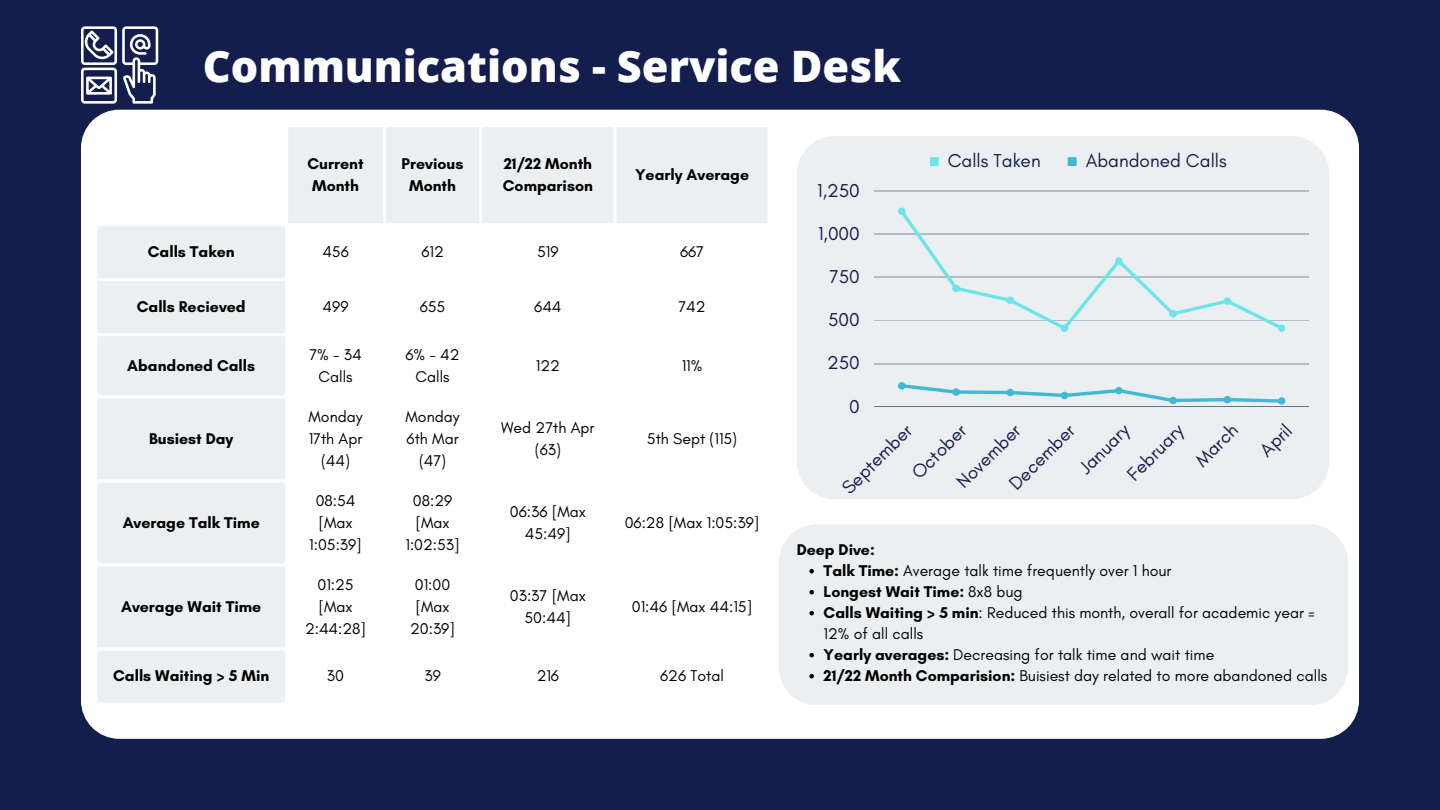
<style>
.page{position:relative;width:1440px;height:810px;background:#141e4d}
.page>*{position:absolute;margin:0;border:0;box-sizing:border-box;transform-origin:0 0}
.t1{font:800 43.3px "Open Sans";color:#fff}
.t2{font:19px "Glacial Indifference";color:#141e4d}
.t3{font:15.9px/21.8px "Glacial Indifference";color:#000;text-align:center}
.t4{font:700 15.9px/21.8px "Glacial Indifference";color:#000}
.s1{font-weight:700}
.s2{font-weight:400}
</style>
<div class="page">
<svg style="left:81px;top:26px;width:77px;height:78px"></svg>
<div style="left:81px;top:110px;width:1278px;height:629px;background:#fff"></div>
<div style="left:797px;top:136px;width:532px;height:363px;background:#eceff1"></div>
<div style="left:930px;top:157px;width:9px;height:9px;background:#6ce5e8"></div>
<div style="left:1068px;top:157px;width:9px;height:9px;background:#41b8d5"></div>
<hr style="left:875px;top:191px;width:434px;height:1px;background:#141e4d">
<hr style="left:875px;top:234px;width:434px;height:1px;background:#141e4d">
<hr style="left:875px;top:277px;width:434px;height:1px;background:#141e4d">
<hr style="left:875px;top:320px;width:434px;height:1px;background:#141e4d">
<hr style="left:875px;top:363px;width:434px;height:1px;background:#141e4d">
<hr style="left:875px;top:407px;width:434px;height:1px;background:#141e4d">
<svg style="left:895px;top:196px;width:390px;height:136px;background:#e5ecef"></svg>
<svg style="left:898px;top:382px;width:387px;height:23px;background:#cfe5ec"></svg>
<svg style="left:97px;top:127px;width:671px;height:575px;background:#f8f9f9"></svg>
<hr style="left:94px;top:127px;width:3px;height:575px;background:#fff">
<hr style="left:285px;top:127px;width:3px;height:575px;background:#fff">
<hr style="left:383px;top:127px;width:3px;height:575px;background:#fff">
<hr style="left:479px;top:127px;width:3px;height:575px;background:#fff">
<hr style="left:614px;top:127px;width:3px;height:575px;background:#fff">
<hr style="left:768px;top:127px;width:3px;height:575px;background:#fff">
<hr style="left:94px;top:124px;width:677px;height:3px;background:#fff">
<hr style="left:94px;top:223px;width:677px;height:3px;background:#fff">
<hr style="left:94px;top:278px;width:677px;height:3px;background:#fff">
<hr style="left:94px;top:333px;width:677px;height:3px;background:#fff">
<hr style="left:94px;top:395px;width:677px;height:3px;background:#fff">
<hr style="left:94px;top:479px;width:677px;height:3px;background:#fff">
<hr style="left:94px;top:563px;width:677px;height:3px;background:#fff">
<hr style="left:94px;top:647px;width:677px;height:3px;background:#fff">
<hr style="left:94px;top:702px;width:677px;height:3px;background:#fff">
<div style="left:779px;top:524px;width:569px;height:181px;background:#eceff1"></div>
<svg style="left:809px;top:569px;width:5px;height:4px"></svg>
<svg style="left:809px;top:590px;width:5px;height:4px"></svg>
<svg style="left:809px;top:611px;width:5px;height:4px"></svg>
<svg style="left:809px;top:653px;width:5px;height:4px"></svg>
<svg style="left:809px;top:674px;width:5px;height:4px"></svg>
<p class="t1" style="left:203px;top:36px;width:700px">Communications - Service Desk</p>
<p class="t4" style="left:307px;top:153px;width:58px">Current<br>Month</p>
<p class="t4" style="left:402px;top:153px;width:63px;text-align:center">Previous<br>Month</p>
<p class="t4" style="left:503px;top:153px;width:92px">21/22 Month<br>Comparison</p>
<p class="t4" style="left:635px;top:164px;width:116px">Yearly Average</p>
<p class="t4" style="left:148px;top:240px;width:88px">Calls Taken</p>
<p class="t3" style="left:322px;top:240px;width:28px">456</p>
<p class="t3" style="left:421px;top:240px;width:24px">612</p>
<p class="t3" style="left:537px;top:240px;width:23px">519</p>
<p class="t3" style="left:680px;top:240px;width:26px">667</p>
<p class="t4" style="left:137px;top:295px;width:110px">Calls Recieved</p>
<p class="t3" style="left:323px;top:295px;width:27px">499</p>
<p class="t3" style="left:420px;top:295px;width:27px">655</p>
<p class="t3" style="left:534px;top:295px;width:29px">644</p>
<p class="t3" style="left:678px;top:295px;width:29px">742</p>
<p class="t4" style="left:127px;top:354px;width:129px">Abandoned Calls</p>
<p class="t3" style="left:309px;top:344px;width:54px">7% - 34<br>Calls</p>
<p class="t3" style="left:406px;top:344px;width:56px">6% - 42<br>Calls</p>
<p class="t3" style="left:536px;top:354px;width:26px">122</p>
<p class="t3" style="left:682px;top:354px;width:22px">11%</p>
<p class="t4" style="left:149px;top:428px;width:86px">Busiest Day</p>
<p class="t4" style="left:123px;top:512px;width:139px">Average Talk Time</p>
<p class="t4" style="left:121px;top:596px;width:142px">Average Wait Time</p>
<p class="t3" style="left:309px;top:406px;width:56px">Monday<br>17th Apr (44)</p>
<p class="t3" style="left:406px;top:406px;width:56px">Monday<br>6th Mar (47)</p>
<p class="t3" style="left:501px;top:416px;width:95px">Wed 27th Apr (63)</p>
<p class="t3" style="left:647px;top:428px;width:92px">5th Sept (115)</p>
<p class="t3" style="left:316px;top:490px;width:41px">08:54</p>
<p class="t3" style="left:309px;top:512px;width:54px">[Max<br>1:05:39]</p>
<p class="t3" style="left:317px;top:574px;width:38px">01:25</p>
<p class="t3" style="left:305px;top:596px;width:63px">[Max<br>2:44:28]</p>
<p class="t3" style="left:413px;top:490px;width:41px">08:29</p>
<p class="t3" style="left:405px;top:512px;width:56px">[Max<br>1:02:53]</p>
<p class="t3" style="left:510px;top:500px;width:78px">06:36 [Max<br>45:49]</p>
<p class="t3" style="left:625px;top:512px;width:136px">06:28 [Max 1:05:39]</p>
<p class="t3" style="left:415px;top:574px;width:37px">01:00</p>
<p class="t3" style="left:410px;top:596px;width:46px">[Max<br>20:39]</p>
<p class="t3" style="left:510px;top:584px;width:77px">03:37 [Max<br>50:44]</p>
<p class="t3" style="left:632px;top:596px;width:122px">01:46 [Max 44:15]</p>
<p class="t4" style="left:113px;top:665px;width:158px">Calls Waiting &gt; 5 Min</p>
<p class="t3" style="left:327px;top:665px;width:19px">30</p>
<p class="t3" style="left:424px;top:665px;width:18px">39</p>
<p class="t3" style="left:537px;top:665px;width:24px">216</p>
<p class="t3" style="left:660px;top:665px;width:65px">626 Total</p>
<p class="t2" style="left:817px;top:178px;width:44px">1,250</p>
<p class="t2" style="left:818px;top:222px;width:43px">1,000</p>
<p class="t2" style="left:829px;top:265px;width:32px">750</p>
<p class="t2" style="left:828px;top:308px;width:33px">500</p>
<p class="t2" style="left:827px;top:351px;width:34px">250</p>
<p class="t2" style="left:849px;top:394px;width:12px">0</p>
<p class="t2" style="left:948px;top:149px;width:95px">Calls Taken</p>
<p class="t2" style="left:1086px;top:149px;width:142px">Abandoned Calls</p>
<p class="t2" style="left:1122px;top:469px;width:73px;rotate:-45deg">February</p>
<p class="t2" style="left:1190px;top:455px;width:53px;rotate:-45deg">March</p>
<p class="t2" style="left:1255px;top:445px;width:38px;rotate:-45deg">April</p>
<p class="t2" style="left:1004px;top:479px;width:86px;rotate:-45deg">December</p>
<p class="t2" style="left:1074px;top:463px;width:63px;rotate:-45deg">January</p>
<p class="t2" style="left:907px;top:467px;width:70px;rotate:-45deg">October</p>
<p class="t2" style="left:951px;top:477px;width:83px;rotate:-45deg">November</p>
<p class="t2" style="left:837px;top:483px;width:92px;rotate:-45deg">September</p>
<p class="t4" style="left:797px;top:538px;width:80px">Deep Dive:</p>
<p class="t3" style="left:824px;top:559px;width:349px"><span class="s1">Talk Time:</span> Average talk time frequently over 1 hour</p>
<p class="t4" style="left:824px;top:580px;width:201px">Longest Wait Time: <span class="s2">8x8 bug</span></p>
<p class="t3" style="left:824px;top:602px;width:493px;line-height:21px;text-align:left"><span class="s1">Calls Waiting &gt; 5 min</span>: Reduced this month, overall for academic year =<br>12% of all calls</p>
<p class="t3" style="left:824px;top:643px;width:392px"><span class="s1">Yearly averages:</span> Decreasing for talk time and wait time</p>
<p class="t3" style="left:824px;top:664px;width:505px"><span class="s1">21/22 Month Comparision:</span> Buisiest day related to more abandoned calls</p>
</div>
